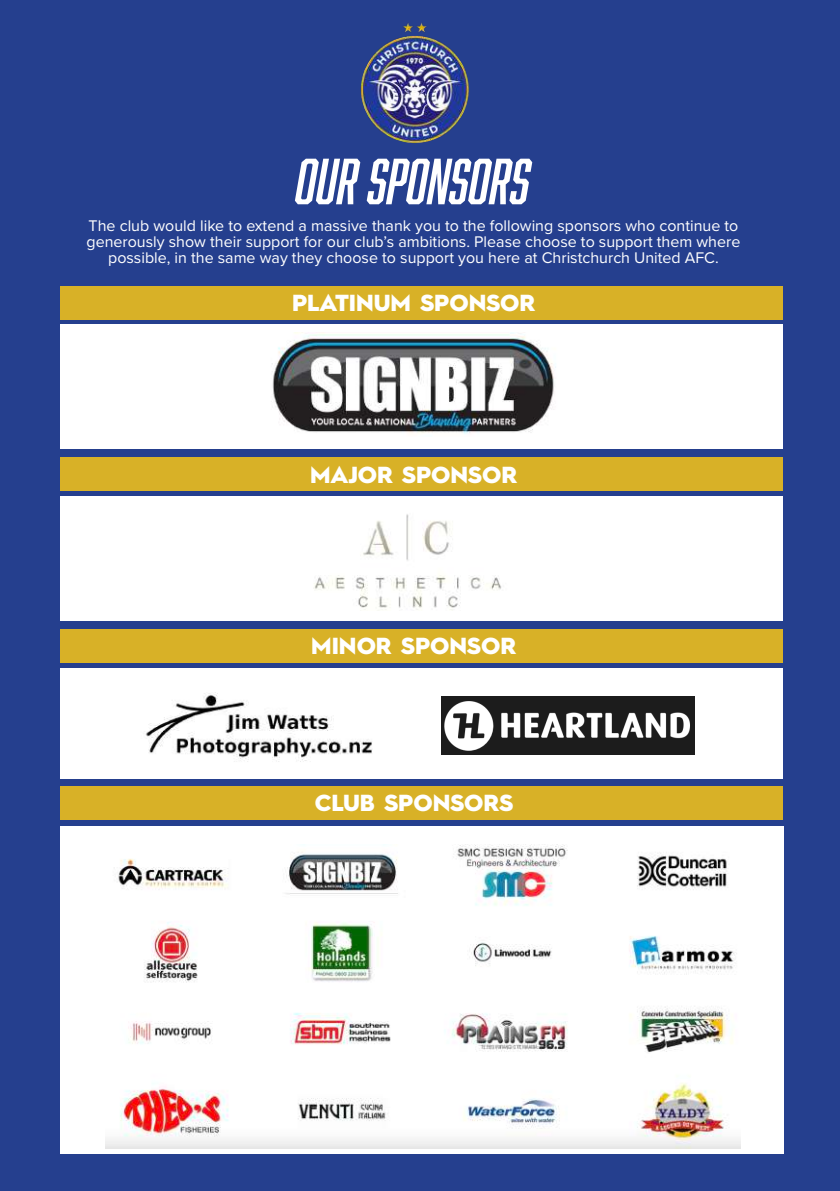
<style>
.page{position:relative;width:840px;height:1191px;background:#fff}
.page>*{position:absolute;margin:0;border:0;box-sizing:border-box;transform-origin:0 0}
.t1{font:italic 60px "Abolition";color:#fff}
.t2{font:900 23.2px "Hurme Geometric Sans 2";color:#fff}
.t3{font:16px/16px "Proxima Nova";color:#fff;text-align:center}
</style>
<div class="page">
<div style="left:0;top:0;width:839px;height:1191px;background:#253f8e"></div>
<div style="left:60px;top:827px;width:723px;height:327px;background:#fff"></div>
<img style="left:106px;top:844px;width:633px;height:304px">
<div style="left:61px;top:786px;width:721px;height:34px;background:#d8b127"></div>
<div style="left:61px;top:628px;width:721px;height:34px;background:#d8b127"></div>
<div style="left:61px;top:286px;width:721px;height:34px;background:#d8b127"></div>
<div style="left:61px;top:457px;width:721px;height:34px;background:#d8b127"></div>
<div style="left:61px;top:325px;width:721px;height:124px;background:#fff"></div>
<div style="left:61px;top:496px;width:721px;height:124px;background:#fff"></div>
<div style="left:61px;top:668px;width:721px;height:111px;background:#fff"></div>
<img style="left:360px;top:22px;width:109px;height:122px">
<img style="left:272px;top:332px;width:284px;height:102px">
<img style="left:145px;top:693px;width:227px;height:69px">
<img style="left:441px;top:696px;width:252px;height:58px">
<img style="left:314px;top:514px;width:188px;height:96px">
<h1 class="t1" style="left:296px;top:147px;width:235px">OUR SPONSORS</h1>
<p class="t3" style="left:86px;top:217px;width:655px">The club would like to extend a massive thank you to the following sponsors who continue to generously show their support for our club’s ambitions. Please choose to support them where possible, in the same way they choose to support you here at Christchurch United AFC.</p>
<h2 class="t2" style="left:292px;top:287px;width:245px">PLATINUM SPONSOR</h2>
<h2 class="t2" style="left:310px;top:458px;width:208px">MAJOR SPONSOR</h2>
<h2 class="t2" style="left:311px;top:629px;width:206px">MINOR SPONSOR</h2>
<h2 class="t2" style="left:314px;top:787px;width:200px">CLUB SPONSORS</h2>
</div>
